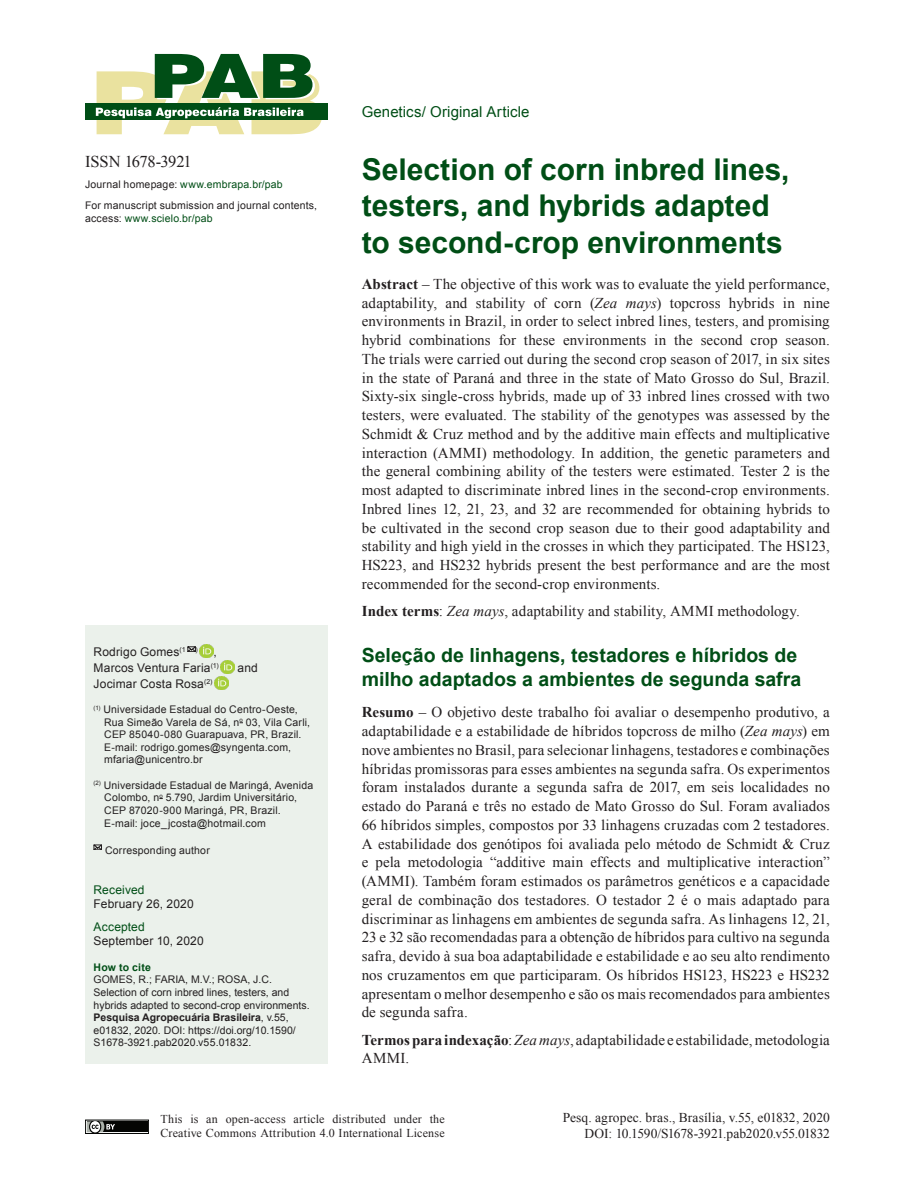
<style>
.page{position:relative;width:915px;height:1191px;background:#fff}
.page>*{position:absolute;margin:0;border:0;box-sizing:border-box;transform-origin:0 0}
.TÍTULO_DO_ARTIGO{font:700 30px/36.8px "Arial";color:#004e16}
.TÍTULO_DO_ABSTRACT{font:700 19.5px/24.2px "Arial";color:#004e16}
.ISSNe{font:16.5px "Times New Roman";letter-spacing:-.03em;color:#231f20}
.RESUMO_ABSTRACT{font:15px/18.8px "Times New Roman";letter-spacing:.005em;color:#231f20;text-align:justify}
.SEÇÃO_TIPO_DE_ARTIGO{font:15px "Arial";letter-spacing:.005em;color:#004e16}
.t1{font:13.5px/16.2px "Times New Roman";color:#231f20;text-align:right}
.t2{font:12px/14.4px "Times New Roman";letter-spacing:.015em;color:#231f20}
.AUTORES{font:12px/16px "Arial";letter-spacing:.015em;color:#231f20;text-align:right}
.ACEITE_DATA{font:12px "Arial";letter-spacing:.01em;color:#231f20}
.RECEBIDO_DATA{font:12px "Arial";letter-spacing:.015em;color:#231f20}
.RECEBIDO{font:12px "Arial";letter-spacing:.01em;color:#004e16}
.ACEITE{font:12px "Arial";letter-spacing:.01em;color:#004e16}
.NOTAS_AUTORES{font:10.5px/12.6px "Arial";letter-spacing:.015em;color:#231f20}
.HOW_TO_CITE_TEXTO{font:10.5px/12.6px "Arial";color:#231f20}
.ENDERECO_ELETRONICO{font:10.5px/12.6px "Arial";letter-spacing:.015em;color:#231f20}
.ENDERECO_ELETRONICO-2{font:10.5px "Arial";letter-spacing:.015em;color:#004e16}
.AUTOR_CORRESP{font:10.5px "Arial";letter-spacing:.015em;color:#231f20}
.HOW_TO_CITE{font:700 10.5px "Arial";letter-spacing:.02em;color:#004e16}
.AUTORES-2{font:6.9px "Arial";color:#231f20}
.s1{color:#231f20}
.s2{color:#004e16}
.s3{font-weight:700}
.s4{font-style:italic}
</style>
<div class="page">
<div style="left:85px;top:1119px;width:64px;height:15px;border:1px solid #040503"></div>
<div style="left:87px;top:1121px;width:60px;height:11px;background:#040503"></div>
<svg style="left:85px;top:1119px;width:30px;height:15px"></svg>
<div style="left:85px;top:104px;width:242px;height:16px;background:#004e16"></div>
<svg style="left:96px;top:54px;width:226px;height:80px"></svg>
<div style="left:85px;top:625px;width:242px;height:438px;background:#ebf1eb"></div>
<svg style="left:187px;top:644px;width:26px;height:13px"></svg>
<img style="left:220px;top:660px;width:14px;height:13px">
<img style="left:214px;top:676px;width:14px;height:13px">
<svg style="left:94px;top:844px;width:8px;height:6px"></svg>
<p class="ISSNe" style="left:85px;top:150px;width:108px">ISSN 1678-3921</p>
<p class="ENDERECO_ELETRONICO-2" style="left:85px;top:178px;width:199px"><span class="s1">Journal homepage:</span> www.embrapa.br/pab</p>
<p class="ENDERECO_ELETRONICO" style="left:85px;top:199px;width:233px">For manuscript submission and journal contents, access: <span class="s2">www.scielo.br/pab</span></p>
<p class="AUTORES" style="left:94px;top:643px;width:93px">Rodrigo Gomes<sup>(1</sup></p>
<p class="AUTORES-2" style="left:195px;top:644px;width:4px">)</p>
<p class="AUTORES" style="left:94px;top:643px;width:126px">,<br>Marcos Ventura Faria<sup>(1)</sup></p>
<p class="AUTORES" style="left:237px;top:659px;width:22px">and</p>
<p class="AUTORES" style="left:94px;top:675px;width:120px">Jocimar Costa Rosa<sup>(2)</sup></p>
<p class="NOTAS_AUTORES" style="left:104px;top:703px;width:207px;text-indent:-11px"><sup>(1)</sup> Universidade Estadual do Centro-Oeste, Rua Simeão Varela de Sá, n<sup>o</sup> 03, Vila Carli, CEP 85040-080 Guarapuava, PR, Brazil.<br>E-mail: rodrigo.gomes@syngenta.com, mfaria@unicentro.br</p>
<p class="NOTAS_AUTORES" style="left:104px;top:779px;width:210px;text-indent:-11px"><sup>(2)</sup> Universidade Estadual de Maringá, Avenida Colombo, n<sup>o</sup> 5.790, Jardim Universitário, CEP 87020-900 Maringá, PR, Brazil.<br>E-mail: joce_jcosta@hotmail.com</p>
<p class="AUTOR_CORRESP" style="left:105px;top:843px;width:106px">Corresponding author</p>
<p class="RECEBIDO" style="left:94px;top:881px;width:52px">Received</p>
<p class="RECEBIDO_DATA" style="left:94px;top:896px;width:102px">February 26, 2020</p>
<p class="ACEITE" style="left:94px;top:919px;width:53px">Accepted</p>
<p class="ACEITE_DATA" style="left:94px;top:933px;width:111px">September 10, 2020</p>
<p class="HOW_TO_CITE" style="left:94px;top:960px;width:59px">How to cite</p>
<p class="HOW_TO_CITE_TEXTO" style="left:94px;top:973px;width:217px">GOMES, R.; FARIA, M.V.; ROSA, J.C.<br>Selection of corn inbred lines, testers, and hybrids adapted to second-crop environments.<br><span class="s3">Pesquisa Agropecuária Brasileira</span>, v.55, e01832, 2020. DOI: https://doi.org/10.1590/ S1678-3921.pab2020.v55.01832.</p>
<p class="SEÇÃO_TIPO_DE_ARTIGO" style="left:361px;top:102px;width:169px">Genetics/ Original Article</p>
<p class="TÍTULO_DO_ARTIGO" style="left:361px;top:152px;width:429px">Selection of corn inbred lines, testers, and hybrids adapted to second-crop environments</p>
<p class="RESUMO_ABSTRACT" style="left:361px;top:274px;width:469px"><span class="s3">Abstract</span> – The objective of this work was to evaluate the yield performance, adaptability, and stability of corn (<span class="s4">Zea mays</span>) topcross hybrids in nine environments in Brazil, in order to select inbred lines, testers, and promising hybrid combinations for these environments in the second crop season.<br>The trials were carried out during the second crop season of 2017, in six sites in the state of Paraná and three in the state of Mato Grosso do Sul, Brazil.<br>Sixty-six single-cross hybrids, made up of 33 inbred lines crossed with two testers, were evaluated. The stability of the genotypes was assessed by the Schmidt &amp; Cruz method and by the additive main effects and multiplicative interaction (AMMI) methodology. In addition, the genetic parameters and the general combining ability of the testers were estimated. Tester 2 is the most adapted to discriminate inbred lines in the second-crop environments.<br>Inbred lines 12, 21, 23, and 32 are recommended for obtaining hybrids to be cultivated in the second crop season due to their good adaptability and stability and high yield in the crosses in which they participated. The HS123, HS223, and HS232 hybrids present the best performance and are the most recommended for the second-crop environments.</p>
<p class="RESUMO_ABSTRACT" style="left:361px;top:601px;width:439px"><span class="s3">Index terms</span>: <span class="s4">Zea mays</span>, adaptability and stability, AMMI methodology.</p>
<p class="TÍTULO_DO_ABSTRACT" style="left:361px;top:643px;width:441px">Seleção de linhagens, testadores e híbridos de milho adaptados a ambientes de segunda safra</p>
<p class="RESUMO_ABSTRACT" style="left:361px;top:702px;width:469px"><span class="s3">Resumo</span> – O objetivo deste trabalho foi avaliar o desempenho produtivo, a adaptabilidade e a estabilidade de híbridos topcross de milho (<span class="s4">Zea mays</span>) em nove ambientes no Brasil, para selecionar linhagens, testadores e combinações híbridas promissoras para esses ambientes na segunda safra. Os experimentos foram instalados durante a segunda safra de 2017, em seis localidades no estado do Paraná e três no estado de Mato Grosso do Sul. Foram avaliados 66 híbridos simples, compostos por 33 linhagens cruzadas com 2 testadores.<br>A estabilidade dos genótipos foi avaliada pelo método de Schmidt &amp; Cruz e pela metodologia “additive main effects and multiplicative interaction” (AMMI). Também foram estimados os parâmetros genéticos e a capacidade geral de combinação dos testadores. O testador 2 é o mais adaptado para discriminar as linhagens em ambientes de segunda safra. As linhagens 12, 21, 23 e 32 são recomendadas para a obtenção de híbridos para cultivo na segunda safra, devido à sua boa adaptabilidade e estabilidade e ao seu alto rendimento nos cruzamentos em que participaram. Os híbridos HS123, HS223 e HS232 apresentam o melhor desempenho e são os mais recomendados para ambientes de segunda safra.</p>
<p class="RESUMO_ABSTRACT" style="left:361px;top:1030px;width:469px"><span class="s3">Termos para indexação</span>: <span class="s4">Zea mays</span>, adaptabilidade e estabilidade, metodologia<br>AMMI.</p>
<p class="t2" style="left:160px;top:1111px;width:286px">This is an open-access article distributed under the<br>Creative Commons Attribution 4.0 International License</p>
<p class="t1" style="left:562px;top:1109px;width:268px">Pesq. agropec. bras., Brasília, v.55, e01832, 2020<br>DOI: 10.1590/S1678-3921.pab2020.v55.01832</p>
</div>
